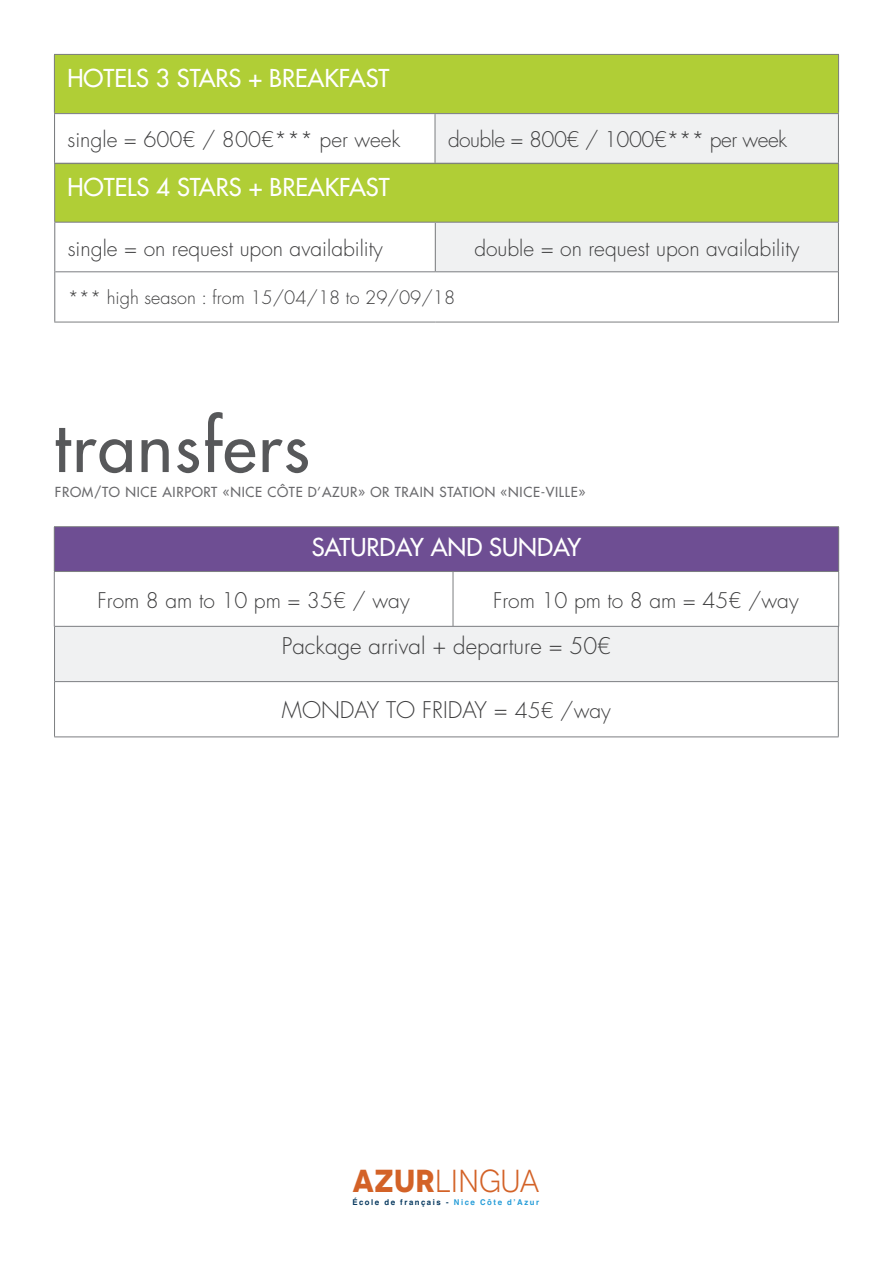
<style>
.page{position:relative;width:893px;height:1263px;background:#fff}
.page>*{position:absolute;margin:0;border:0;box-sizing:border-box;transform-origin:0 0}
.t1{font:500 68.1px "Futura Std";letter-spacing:.025em;color:#57585a}
.t2{font:31.8px "Novecento";letter-spacing:-.005em;color:#d36227}
.t3{font:500 24px "Futura Std";color:#fff}
.t4{font:300 22.35px "Futura Std";color:#3e3e3f}
.t5{font:300 21px "Futura Std";color:#3e3e3f}
.t6{font:300 21px "Futura Std";letter-spacing:-.025em;color:#3e3e3f}
.t7{font:300 18px "Futura Std";color:#3e3e3f}
.t8{font:500 13.5px "Futura Std";letter-spacing:.05em;color:#69696c}
.t9{font:700 7.95px "Helvetica";letter-spacing:.195em;color:#07395f}
.s1{font-size:21px}
.s2{font-weight:700}
.s3{color:#279dd8}
</style>
<div class="page">
<div style="left:54px;top:54px;width:785px;height:59px;background:#b0ce36"></div>
<hr style="left:54px;top:54px;width:785px;height:1px;background:#7c7e81">
<hr style="left:54px;top:55px;width:1px;height:58px;background:#7c7e81">
<hr style="left:838px;top:55px;width:1px;height:58px;background:#7c7e81">
<div style="left:435px;top:114px;width:403px;height:49px;background:#f0f1f2"></div>
<hr style="left:435px;top:114px;width:1px;height:49px;background:#7c7e81">
<hr style="left:54px;top:113px;width:381px;height:1px;background:#7c7e81">
<hr style="left:54px;top:114px;width:1px;height:49px;background:#7c7e81">
<hr style="left:435px;top:113px;width:404px;height:1px;background:#7c7e81">
<hr style="left:838px;top:114px;width:1px;height:49px;background:#7c7e81">
<div style="left:55px;top:164px;width:784px;height:58px;background:#b0ce36"></div>
<hr style="left:54px;top:163px;width:785px;height:1px;background:#7c7e81">
<hr style="left:54px;top:164px;width:1px;height:58px;background:#7c7e81">
<hr style="left:838px;top:164px;width:1px;height:58px;background:#7c7e81">
<div style="left:435px;top:222px;width:403px;height:50px;background:#f0f1f2"></div>
<hr style="left:435px;top:223px;width:1px;height:48px;background:#7c7e81">
<hr style="left:54px;top:222px;width:381px;height:1px;background:#7c7e81">
<hr style="left:54px;top:223px;width:1px;height:49px;background:#7c7e81">
<hr style="left:435px;top:222px;width:404px;height:1px;background:#7c7e81">
<hr style="left:838px;top:223px;width:1px;height:49px;background:#7c7e81">
<hr style="left:54px;top:272px;width:1px;height:50px;background:#7c7e81">
<hr style="left:838px;top:272px;width:1px;height:50px;background:#7c7e81">
<hr style="left:55px;top:271px;width:380px;height:1px;background:#7c7e81">
<hr style="left:435px;top:271px;width:403px;height:1px;background:#7c7e81">
<hr style="left:54px;top:322px;width:381px;height:1px;background:#7c7e81">
<hr style="left:435px;top:322px;width:404px;height:1px;background:#7c7e81">
<div style="left:54px;top:527px;width:785px;height:44px;background:#6e4e93"></div>
<hr style="left:54px;top:527px;width:1px;height:44px;background:#7c7e81">
<hr style="left:838px;top:527px;width:1px;height:44px;background:#7c7e81">
<hr style="left:54px;top:526px;width:399px;height:1px;background:#7c7e81">
<hr style="left:453px;top:526px;width:386px;height:1px;background:#7c7e81">
<hr style="left:54px;top:572px;width:1px;height:54px;background:#7c7e81">
<hr style="left:54px;top:571px;width:399px;height:1px;background:#7c7e81">
<hr style="left:453px;top:572px;width:1px;height:54px;background:#7c7e81">
<hr style="left:838px;top:572px;width:1px;height:54px;background:#7c7e81">
<hr style="left:453px;top:571px;width:386px;height:1px;background:#7c7e81">
<div style="left:55px;top:626px;width:783px;height:56px;background:#f0f1f2"></div>
<hr style="left:838px;top:627px;width:1px;height:54px;background:#7c7e81">
<hr style="left:838px;top:682px;width:1px;height:55px;background:#7c7e81">
<hr style="left:54px;top:626px;width:785px;height:1px;background:#7c7e81">
<hr style="left:54px;top:627px;width:1px;height:54px;background:#7c7e81">
<hr style="left:54px;top:681px;width:785px;height:1px;background:#7c7e81">
<hr style="left:54px;top:682px;width:1px;height:55px;background:#7c7e81">
<hr style="left:54px;top:737px;width:785px;height:1px;background:#7c7e81">
<p class="t3" style="left:67px;top:63px;width:324px">HOTELS 3 STARS + BREAKFAST</p>
<p class="t5" style="left:68px;top:127px;width:335px">single = 600€ / 800€*** per week</p>
<p class="t6" style="left:448px;top:127px;width:341px">double = 800€ / 1000€*** per week</p>
<p class="t3" style="left:68px;top:172px;width:324px">HOTELS 4 STARS + BREAKFAST</p>
<p class="t5" style="left:68px;top:235px;width:317px">single = on request upon availability</p>
<p class="t5" style="left:474px;top:235px;width:327px">double = on request upon availability</p>
<p class="t7" style="left:68px;top:287px;width:389px">*** high season : from 15/04/18 to 29/09/18</p>
<h1 class="t1" style="left:54px;top:404px;width:257px">transfers</h1>
<p class="t8" style="left:55px;top:483px;width:532px">FROM/TO NICE AIRPORT «NICE CÔTE D’AZUR» OR TRAIN STATION «NICE-VILLE»</p>
<p class="t3" style="left:312px;top:532px;width:271px">SATURDAY AND SUNDAY</p>
<p class="t5" style="left:98px;top:587px;width:314px">From 8 am to 10 pm = 35€ / way</p>
<p class="t5" style="left:493px;top:587px;width:307px">From 10 pm to 8 am = 45€ /way</p>
<p class="t4" style="left:282px;top:632px;width:331px">Package arrival + departure = 50€</p>
<p class="t4" style="left:282px;top:697px;width:330px">MONDAY TO FRIDAY = <span class="s1">45€ /way</span></p>
<h2 class="t2" style="left:353px;top:1162px;width:188px"><span class="s2">AZUR</span>LINGUA</h2>
<p class="t9" style="left:352px;top:1196px;width:188px">École de français - <span class="s3">Nice Côte d’Azur</span></p>
</div>
